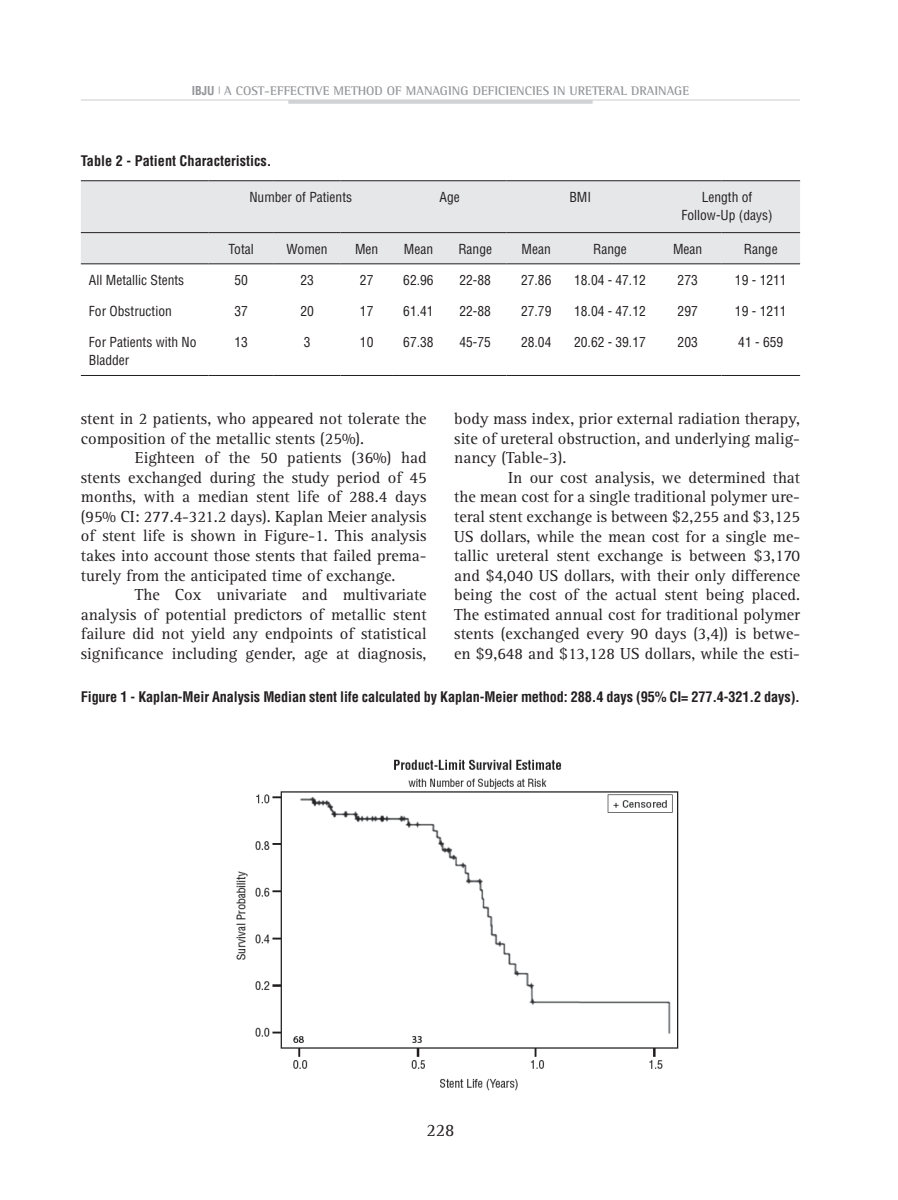
<style>
.page{position:relative;width:898px;height:1200px;background:#fff}
.page>*{position:absolute;margin:0;border:0;box-sizing:border-box;transform-origin:0 0}
.t1{font:18px "Rotis Serif";color:#231f20}
.t2{font:16.5px/19.5px "Rotis Serif";color:#231f20;text-align:justify}
.t3{font:700 condensed 14.25px "Helvetica";letter-spacing:-.01em;color:#231f20}
.t4{font:condensed 13.5px/18px "Helvetica";color:#231f20;text-align:center}
.t5{font:700 12.75px "Rotis Semi Serif";color:#939598}
.s1{font-family:"Helvetica";font-stretch:condensed;font-size:12px}
</style>
<div class="page">
<hr style="left:81px;top:99px;width:718px;height:2px;background:#dcdddf">
<hr style="left:288px;top:100px;width:304px;height:4px;background:#d1d2d4">
<div style="left:81px;top:181px;width:718px;height:82px;background:#e6e7e9"></div>
<hr style="left:81px;top:375px;width:127px;height:1px;background:#231f20">
<hr style="left:208px;top:375px;width:66px;height:1px;background:#231f20">
<hr style="left:274px;top:375px;width:66px;height:1px;background:#231f20">
<hr style="left:340px;top:375px;width:53px;height:1px;background:#231f20">
<hr style="left:393px;top:375px;width:51px;height:1px;background:#231f20">
<hr style="left:444px;top:375px;width:62px;height:1px;background:#231f20">
<hr style="left:506px;top:375px;width:60px;height:1px;background:#231f20">
<hr style="left:566px;top:375px;width:87px;height:1px;background:#231f20">
<hr style="left:653px;top:375px;width:68px;height:1px;background:#231f20">
<hr style="left:721px;top:375px;width:78px;height:1px;background:#231f20">
<hr style="left:81px;top:180px;width:127px;height:1px;background:#231f20">
<hr style="left:208px;top:180px;width:66px;height:1px;background:#231f20">
<hr style="left:274px;top:180px;width:66px;height:1px;background:#231f20">
<hr style="left:340px;top:180px;width:53px;height:1px;background:#231f20">
<hr style="left:393px;top:180px;width:51px;height:1px;background:#231f20">
<hr style="left:444px;top:180px;width:62px;height:1px;background:#231f20">
<hr style="left:506px;top:180px;width:60px;height:1px;background:#231f20">
<hr style="left:566px;top:180px;width:87px;height:1px;background:#231f20">
<hr style="left:653px;top:180px;width:68px;height:1px;background:#231f20">
<hr style="left:721px;top:180px;width:78px;height:1px;background:#231f20">
<hr style="left:81px;top:232px;width:127px;height:1px;background:#231f20">
<hr style="left:208px;top:232px;width:66px;height:1px;background:#231f20">
<hr style="left:274px;top:232px;width:66px;height:1px;background:#231f20">
<hr style="left:340px;top:232px;width:53px;height:1px;background:#231f20">
<hr style="left:393px;top:232px;width:51px;height:1px;background:#231f20">
<hr style="left:444px;top:232px;width:62px;height:1px;background:#231f20">
<hr style="left:506px;top:232px;width:60px;height:1px;background:#231f20">
<hr style="left:566px;top:232px;width:87px;height:1px;background:#231f20">
<hr style="left:653px;top:232px;width:68px;height:1px;background:#231f20">
<hr style="left:721px;top:232px;width:78px;height:1px;background:#231f20">
<hr style="left:81px;top:263px;width:127px;height:1px;background:#231f20">
<hr style="left:208px;top:263px;width:66px;height:1px;background:#231f20">
<hr style="left:274px;top:263px;width:66px;height:1px;background:#231f20">
<hr style="left:340px;top:263px;width:53px;height:1px;background:#231f20">
<hr style="left:393px;top:263px;width:51px;height:1px;background:#231f20">
<hr style="left:444px;top:263px;width:62px;height:1px;background:#231f20">
<hr style="left:506px;top:263px;width:60px;height:1px;background:#231f20">
<hr style="left:566px;top:263px;width:87px;height:1px;background:#231f20">
<hr style="left:653px;top:263px;width:68px;height:1px;background:#231f20">
<hr style="left:721px;top:263px;width:78px;height:1px;background:#231f20">
<img style="left:236px;top:759px;width:443px;height:332px">
<p class="t5" style="left:192px;top:83px;width:498px"><span class="s1">ibju</span> <sup>|</sup> A COST-EFFECTIVE METHOD OF MANAGING DEFICIENCIES IN URETERAL DRAINAGE</p>
<p class="t3" style="left:81px;top:152px;width:192px">Table 2 - Patient Characteristics.</p>
<p class="t4" style="left:249px;top:188px;width:104px">Number of Patients</p>
<p class="t4" style="left:439px;top:188px;width:22px">Age</p>
<p class="t4" style="left:569px;top:188px;width:23px">BMI</p>
<p class="t4" style="left:681px;top:188px;width:93px">Length of<br>Follow-Up (days)</p>
<p class="t4" style="left:228px;top:239px;width:27px">Total</p>
<p class="t4" style="left:286px;top:239px;width:42px">Women</p>
<p class="t4" style="left:355px;top:239px;width:25px">Men</p>
<p class="t4" style="left:403px;top:239px;width:31px">Mean</p>
<p class="t4" style="left:458px;top:239px;width:35px">Range</p>
<p class="t4" style="left:521px;top:239px;width:31px">Mean</p>
<p class="t4" style="left:593px;top:239px;width:35px">Range</p>
<p class="t4" style="left:673px;top:239px;width:31px">Mean</p>
<p class="t4" style="left:743px;top:239px;width:35px">Range</p>
<p class="t4" style="left:89px;top:271px;width:97px">All Metallic Stents</p>
<p class="t4" style="left:234px;top:271px;width:15px">50</p>
<p class="t4" style="left:300px;top:271px;width:15px">23</p>
<p class="t4" style="left:360px;top:271px;width:15px">27</p>
<p class="t4" style="left:403px;top:271px;width:32px">62.96</p>
<p class="t4" style="left:459px;top:271px;width:33px">22-88</p>
<p class="t4" style="left:521px;top:271px;width:32px">27.86</p>
<p class="t4" style="left:574px;top:271px;width:73px">18.04 - 47.12</p>
<p class="t4" style="left:677px;top:271px;width:22px">273</p>
<p class="t4" style="left:734px;top:271px;width:53px">19 - 1211</p>
<p class="t4" style="left:89px;top:302px;width:84px">For Obstruction</p>
<p class="t4" style="left:234px;top:302px;width:15px">37</p>
<p class="t4" style="left:300px;top:302px;width:15px">20</p>
<p class="t4" style="left:360px;top:302px;width:15px">17</p>
<p class="t4" style="left:403px;top:302px;width:32px">61.41</p>
<p class="t4" style="left:459px;top:302px;width:33px">22-88</p>
<p class="t4" style="left:521px;top:302px;width:32px">27.79</p>
<p class="t4" style="left:574px;top:302px;width:73px">18.04 - 47.12</p>
<p class="t4" style="left:677px;top:302px;width:22px">297</p>
<p class="t4" style="left:734px;top:302px;width:53px">19 - 1211</p>
<p class="t4" style="left:89px;top:333px;width:109px;text-align:left">For Patients with No<br>Bladder</p>
<p class="t4" style="left:234px;top:333px;width:15px">13</p>
<p class="t4" style="left:303px;top:333px;width:8px">3</p>
<p class="t4" style="left:360px;top:333px;width:15px">10</p>
<p class="t4" style="left:403px;top:333px;width:32px">67.38</p>
<p class="t4" style="left:459px;top:333px;width:33px">45-75</p>
<p class="t4" style="left:521px;top:333px;width:32px">28.04</p>
<p class="t4" style="left:574px;top:333px;width:73px">20.62 - 39.17</p>
<p class="t4" style="left:677px;top:333px;width:22px">203</p>
<p class="t4" style="left:738px;top:333px;width:46px">41 - 659</p>
<p class="t2" style="left:81px;top:409px;width:347px">stent in 2 patients, who appeared not tolerate the composition of the metallic stents (25%).</p>
<p class="t2" style="left:81px;top:448px;width:347px;text-indent:54px">Eighteen of the 50 patients (36%) had stents exchanged during the study period of 45 months, with a median stent life of 288.4 days (95% CI: 277.4-321.2 days). Kaplan Meier analysis of stent life is shown in Figure-1. This analysis takes into account those stents that failed prema&shy;turely from the anticipated time of exchange.</p>
<p class="t2" style="left:81px;top:585px;width:347px;text-indent:54px">The Cox univariate and multivariate analysis of potential predictors of metallic stent failure did not yield any endpoints of statistical significance including gender, age at diagnosis,</p>
<p class="t2" style="left:454px;top:409px;width:347px">body mass index, prior external radiation therapy, site of ureteral obstruction, and underlying malig&shy;nancy (Table-3).</p>
<p class="t2" style="left:454px;top:468px;width:347px;text-indent:54px">In our cost analysis, we determined that the mean cost for a single traditional polymer ure&shy;teral stent exchange is between $2,255 and $3,125<br>US dollars, while the mean cost for a single me&shy;tallic ureteral stent exchange is between $3,170 and $4,040 US dollars, with their only difference being the cost of the actual stent being placed.<br>The estimated annual cost for traditional polymer stents (exchanged every 90 days (3,4)) is betwe&shy;en $9,648 and $13,128 US dollars, while the esti-</p>
<p class="t3" style="left:81px;top:687px;width:720px">Figure 1 - Kaplan-Meir Analysis Median stent life calculated by Kaplan-Meier method: 288.4 days (95% CI= 277.4-321.2 days).</p>
<p class="t1" style="left:426px;top:1119px;width:30px">228</p>
</div>
